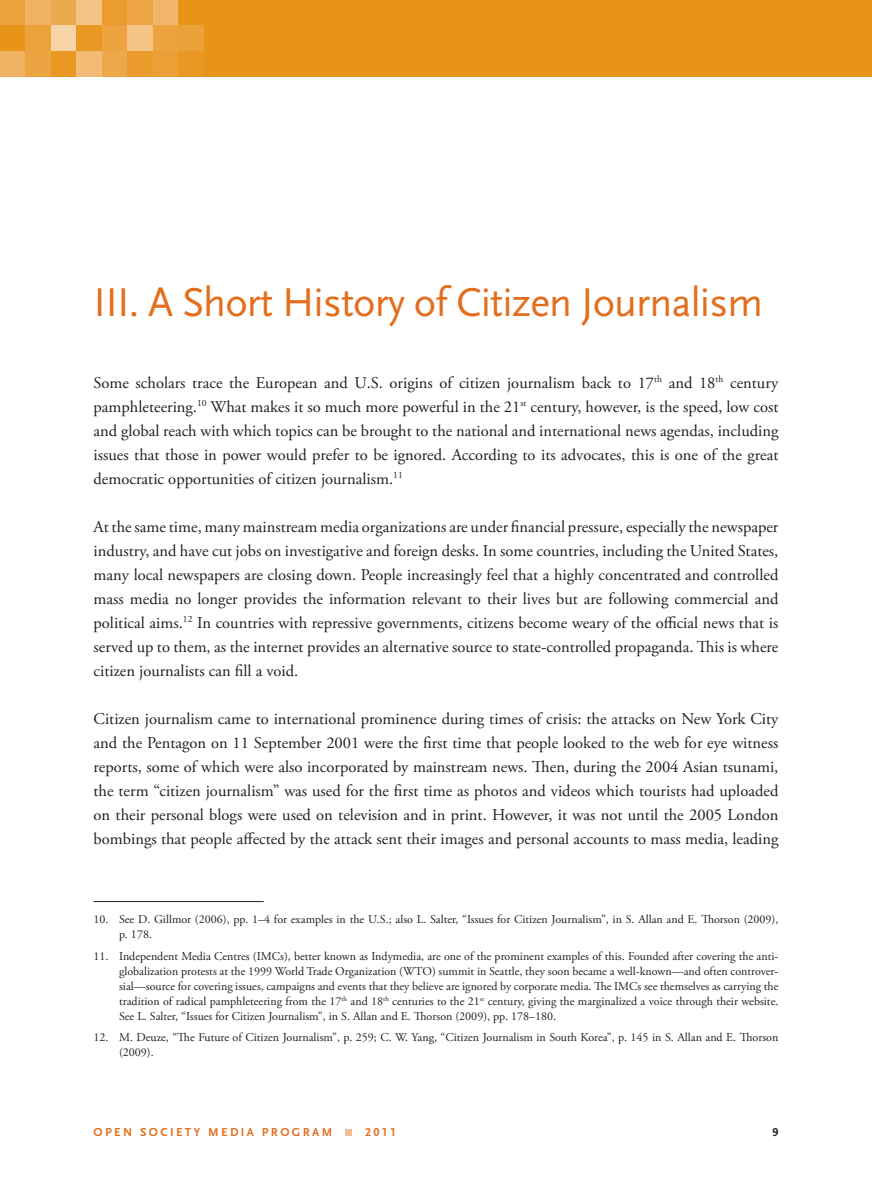
<style>
.page{position:relative;width:872px;height:1191px;background:#fff}
.page>*{position:absolute;margin:0;border:0;box-sizing:border-box;transform-origin:0 0}
.t1{font:42px "Scala Sans";letter-spacing:-.02em;color:#e36f1e}
.t2{font:16.5px/24px "Adobe Garamond Pro";color:#231f20;text-align:justify}
.t3{font:12px/15px "Adobe Garamond Pro";color:#231f20}
.t4{font:700 12px "Scala Sans LF";letter-spacing:.2em;color:#e36f1e}
.t5{font:700 12px "Scala Sans LF";color:#231f20}
</style>
<div class="page">
<div style="left:345px;top:1129px;width:7px;height:7px;background:#f4be95"></div>
<div style="left:0;top:0;width:872px;height:77px;background:#e89419"></div>
<div style="left:0;top:0;width:25px;height:25px;background:#eca23e"></div>
<div style="left:0;top:51px;width:25px;height:26px;background:#f0b364"></div>
<div style="left:25px;top:0;width:26px;height:25px;background:#f0b364"></div>
<div style="left:25px;top:25px;width:26px;height:26px;background:#eba23b"></div>
<div style="left:25px;top:51px;width:26px;height:26px;background:#eca443"></div>
<div style="left:51px;top:0;width:25px;height:25px;background:#eda94e"></div>
<div style="left:51px;top:25px;width:25px;height:26px;background:#f7d4a6"></div>
<div style="left:51px;top:51px;width:25px;height:26px;background:#e99824"></div>
<div style="left:76px;top:0;width:26px;height:25px;background:#f3c486"></div>
<div style="left:76px;top:25px;width:26px;height:26px;background:#e99824"></div>
<div style="left:76px;top:51px;width:26px;height:26px;background:#f2bc76"></div>
<div style="left:102px;top:0;width:25px;height:25px;background:#ea9c2e"></div>
<div style="left:102px;top:25px;width:25px;height:26px;background:#eca340"></div>
<div style="left:102px;top:51px;width:25px;height:26px;background:#eda84c"></div>
<div style="left:127px;top:0;width:26px;height:25px;background:#eda545"></div>
<div style="left:127px;top:25px;width:26px;height:26px;background:#f3c486"></div>
<div style="left:127px;top:51px;width:26px;height:26px;background:#ea9b2b"></div>
<div style="left:153px;top:0;width:25px;height:25px;background:#f1b66b"></div>
<div style="left:153px;top:25px;width:25px;height:26px;background:#eca23e"></div>
<div style="left:153px;top:51px;width:25px;height:26px;background:#ea9f37"></div>
<div style="left:178px;top:25px;width:26px;height:26px;background:#eba13a"></div>
<div style="left:178px;top:51px;width:26px;height:26px;background:#e99824"></div>
<hr style="left:94px;top:901px;width:170px;height:1px;background:#231f20">
<h1 class="t1" style="left:94px;top:280px;width:671px">III. A Short History of Citizen Journalism</h1>
<p class="t2" style="left:94px;top:372px;width:686px">Some scholars trace the European and U.S. origins of citizen journalism back to 17<sup>th</sup> and 18<sup>th</sup> century pamphleteering.<sup>10</sup> What makes it so much more powerful in the 21<sup>st</sup> century, however, is the speed, low cost and global reach with which topics can be brought to the national and international news agendas, including issues that those in power would prefer to be ignored. According to its advocates, this is one of the great democratic opportunities of citizen journalism.<sup>11</sup></p>
<p class="t2" style="left:94px;top:516px;width:686px">At the same time, many mainstream media organizations are under financial pressure, especially the newspaper industry, and have cut jobs on investigative and foreign desks. In some countries, including the United States, many local newspapers are closing down. People increasingly feel that a highly concentrated and controlled mass media no longer provides the information relevant to their lives but are following commercial and political aims.<sup>12</sup> In countries with repressive governments, citizens become weary of the official news that is served up to them, as the internet provides an alternative source to state-controlled propaganda. This is where citizen journalists can fill a void.</p>
<p class="t2" style="left:94px;top:708px;width:686px">Citizen journalism came to international prominence during times of crisis: the attacks on New York City and the Pentagon on 11 September 2001 were the first time that people looked to the web for eye witness reports, some of which were also incorporated by mainstream news. Then, during the 2004 Asian tsunami, the term “citizen journalism” was used for the first time as photos and videos which tourists had uploaded on their personal blogs were used on television and in print. However, it was not until the 2005 London bombings that people affected by the attack sent their images and personal accounts to mass media, leading</p>
<p class="t3" style="left:119px;top:913px;width:661px;text-indent:-26px">10. See D. Gillmor (2006), pp. 1–4 for examples in the U.S.; also L. Salter, “Issues for Citizen Journalism”, in S. Allan and E. Thorson (2009), p. 178.</p>
<p class="t3" style="left:119px;top:949px;width:661px;text-align:justify;text-indent:-26px">11. Independent Media Centres (IMCs), better known as Indymedia, are one of the prominent examples of this. Founded after covering the anti&shy;globalization protests at the 1999 World Trade Organization (WTO) summit in Seattle, they soon became a well-known—and often controver&shy;sial—source for covering issues, campaigns and events that they believe are ignored by corporate media. The IMCs see themselves as carrying the tradition of radical pamphleteering from the 17<sup>th</sup> and 18<sup>th</sup> centuries to the 21<sup>st</sup> century, giving the marginalized a voice through their website.<br>See L. Salter, “Issues for Citizen Journalism”, in S. Allan and E. Thorson (2009), pp. 178–180.</p>
<p class="t3" style="left:119px;top:1030px;width:661px;text-indent:-26px">12. M. Deuze, “The Future of Citizen Journalism”, p. 259; C. W. Yang, “Citizen Journalism in South Korea”, p. 145 in S. Allan and E. Thorson (2009).</p>
<p class="t4" style="left:94px;top:1127px;width:240px">OPEN SOCIETY MEDIA PROGRAM</p>
<p class="t4" style="left:365px;top:1127px;width:33px">2011</p>
<p class="t5" style="left:772px;top:1127px;width:7px">9</p>
</div>
